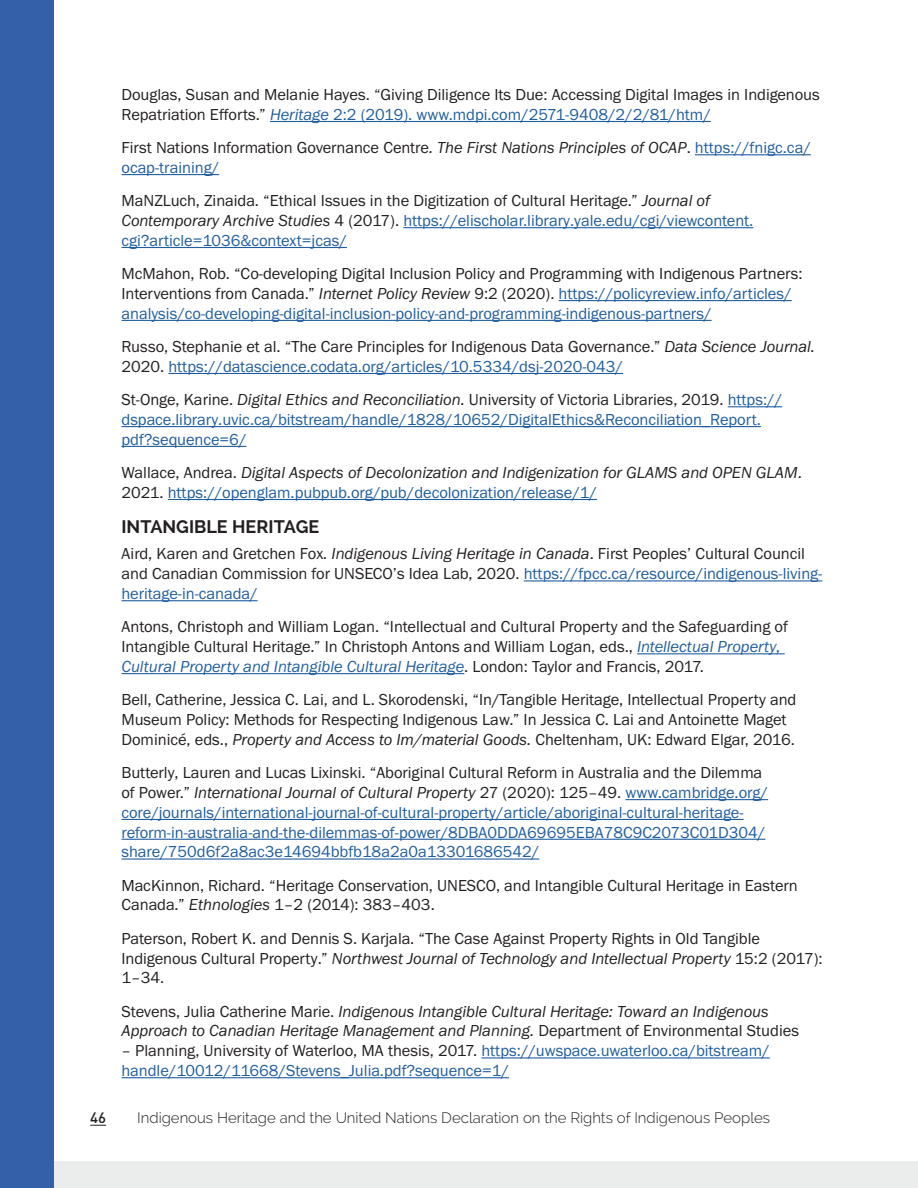
<style>
.page{position:relative;width:918px;height:1188px;background:#fff}
.page>*{position:absolute;margin:0;border:0;box-sizing:border-box;transform-origin:0 0}
.subheading{font:700 18px "Raleway";color:#231f20}
.references{font:16.5px/19.8px "Franklin Gothic FS";color:#231f20}
.references-2{font:16.5px/19.8px "Franklin Gothic FS";color:#215e9f}
.references-3{font:italic 16.5px/19.8px "Franklin Gothic FS";letter-spacing:-.005em;color:#231f20}
.t1{font:300 15px "Raleway";color:#231f20}
.t2{font:500 15px "DIN Pro";color:#231f20}
.s1{font-style:italic;color:#215e9f}
.s2{color:#215e9f}
.s3{font-style:italic}
.s4{color:#231f20}
.s5{font-style:italic;color:#231f20}
.s6{font-style:normal}
.s7{font-style:normal;color:#215e9f}
</style>
<div class="page">
<div style="left:0;top:1161px;width:917px;height:27px;background:#ebecec"></div>
<svg style="left:90px;top:1125px;width:16px;height:1px"></svg>
<div style="left:0;top:0;width:53px;height:1188px;background:#3360a8"></div>
<hr style="left:270px;top:121px;width:441px;height:1px;background:#215e9f">
<hr style="left:695px;top:154px;width:116px;height:1px;background:#215e9f">
<hr style="left:122px;top:174px;width:97px;height:1px;background:#215e9f">
<hr style="left:403px;top:227px;width:350px;height:1px;background:#215e9f">
<hr style="left:122px;top:247px;width:225px;height:1px;background:#215e9f">
<hr style="left:559px;top:300px;width:233px;height:1px;background:#215e9f">
<hr style="left:122px;top:320px;width:590px;height:1px;background:#215e9f">
<hr style="left:168px;top:373px;width:455px;height:1px;background:#215e9f">
<hr style="left:728px;top:406px;width:54px;height:1px;background:#215e9f">
<hr style="left:122px;top:426px;width:639px;height:1px;background:#215e9f">
<hr style="left:122px;top:446px;width:125px;height:1px;background:#215e9f">
<hr style="left:168px;top:499px;width:429px;height:1px;background:#215e9f">
<hr style="left:524px;top:580px;width:298px;height:1px;background:#215e9f">
<hr style="left:122px;top:600px;width:136px;height:1px;background:#215e9f">
<hr style="left:637px;top:653px;width:148px;height:1px;background:#215e9f">
<hr style="left:122px;top:673px;width:342px;height:1px;background:#215e9f">
<hr style="left:626px;top:799px;width:142px;height:1px;background:#215e9f">
<hr style="left:122px;top:819px;width:622px;height:1px;background:#215e9f">
<hr style="left:122px;top:839px;width:643px;height:1px;background:#215e9f">
<hr style="left:122px;top:858px;width:417px;height:2px;background:#215e9f">
<hr style="left:481px;top:1057px;width:289px;height:1px;background:#215e9f">
<hr style="left:122px;top:1077px;width:387px;height:1px;background:#215e9f">
<p class="references" style="left:122px;top:85px;width:700px">Douglas, Susan and Melanie Hayes. “Giving Diligence Its Due: Accessing Digital Images in Indigenous<br>Repatriation Efforts.” <span class="s1">Heritage</span> <span class="s2">2:2 (2019). www.mdpi.com/2571-9408/2/2/81/htm/</span></p>
<p class="references" style="left:122px;top:138px;width:691px">First Nations Information Governance Centre<span class="s3">. The First Nations Principles of OCAP</span>. <span class="s2">https://fnigc.ca/ ocap-training/</span></p>
<p class="references-2" style="left:122px;top:191px;width:633px"><span class="s4">MaNZLuch, Zinaida. “Ethical Issues in the Digitization of Cultural Heritage.”</span> <span class="s5">Journal of<br>Contemporary Archive Studies</span> <span class="s4">4 (2017).</span> https://elischolar.library.yale.edu/cgi/viewcontent. cgi?article=1036&amp;context=jcas/</p>
<p class="references" style="left:122px;top:264px;width:683px">McMahon, Rob. “Co-developing Digital Inclusion Policy and Programming with Indigenous Partners:<br>Interventions from Canada.” <span class="s3">Internet Policy Review</span> 9:2 (2020). <span class="s2">https://policyreview.info/articles/ analysis/co-developing-digital-inclusion-policy-and-programming-indigenous-partners/</span></p>
<p class="references" style="left:122px;top:337px;width:695px">Russo, Stephanie et al. “The Care Principles for Indigenous Data Governance.” <span class="s3">Data Science Journal.<br></span>2020. <span class="s2">https://datascience.codata.org/articles/10.5334/dsj-2020-043/</span></p>
<p class="references-2" style="left:122px;top:390px;width:662px"><span class="s4">St-Onge, Karine.</span> <span class="s5">Digital Ethics and Reconciliation.</span> <span class="s4">University of Victoria Libraries, 2019.</span> https:// dspace.library.uvic.ca/bitstream/handle/1828/10652/DigitalEthics&amp;Reconciliation_Report. pdf?sequence=6/</p>
<p class="references-3" style="left:122px;top:463px;width:682px"><span class="s6">Wallace, Andrea.</span> Digital Aspects of Decolonization and Indigenization for GLAMS and OPEN GLAM<span class="s6">.<br>2021.</span> <span class="s7">https://openglam.pubpub.org/pub/decolonization/release/1/</span></p>
<p class="subheading" style="left:122px;top:516px;width:199px">INTANGIBLE HERITAGE</p>
<p class="references" style="left:122px;top:544px;width:702px">Aird, Karen and Gretchen Fox<span class="s3">. Indigenous Living Heritage in Canada</span>. First Peoples’ Cultural Council and Canadian Commission for UNSECO’s Idea Lab, 2020. <span class="s2">https://fpcc.ca/resource/indigenous-living&shy;heritage-in-canada/</span></p>
<p class="references" style="left:122px;top:617px;width:668px">Antons, Christoph and William Logan. “Intellectual and Cultural Property and the Safeguarding of<br>Intangible Cultural Heritage.” In Christoph Antons and William Logan, eds., <span class="s1">Intellectual Property,<br>Cultural Property and Intangible Cultural Heritage</span>. London: Taylor and Francis, 2017.</p>
<p class="references" style="left:122px;top:690px;width:677px">Bell, Catherine, Jessica C. Lai, and L. Skorodenski, “In/Tangible Heritage, Intellectual Property and<br>Museum Policy: Methods for Respecting Indigenous Law.” In Jessica C. Lai and Antoinette Maget<br>Dominicé, eds., <span class="s3">Property and Access to Im/material Goods.</span> Cheltenham, UK: Edward Elgar, 2016.</p>
<p class="references-2" style="left:122px;top:763px;width:648px"><span class="s4">Butterly, Lauren and Lucas Lixinski. “Aboriginal Cultural Reform in Australia and the Dilemma of Power.”</span> <span class="s5">International Journal of Cultural Property</span> <span class="s4">27 (2020): 125</span><span class="s5">–</span><span class="s4">49.</span> www.cambridge.org/ core/journals/international-journal-of-cultural-property/article/aboriginal-cultural-heritage&shy;reform-in-australia-and-the-dilemmas-of-power/8DBA0DDA69695EBA78C9C2073C01D304/ share/750d6f2a8ac3e14694bbfb18a2a0a13301686542/</p>
<p class="references" style="left:122px;top:876px;width:678px">MacKinnon, Richard. “Heritage Conservation, UNESCO, and Intangible Cultural Heritage in Eastern<br>Canada.” <span class="s3">Ethnologies</span> 1–2 (2014): 383–403.</p>
<p class="references" style="left:122px;top:929px;width:703px">Paterson, Robert K. and Dennis S. Karjala. “The Case Against Property Rights in Old Tangible<br>Indigenous Cultural Property.” <span class="s3">Northwest Journal of Technology and Intellectual Property</span> 15:2 (2017):<br>1–34.</p>
<p class="references-3" style="left:122px;top:1002px;width:679px"><span class="s6">Stevens, Julia Catherine Marie.</span> Indigenous Intangible Cultural Heritage: Toward an Indigenous<br>Approach to Canadian Heritage Management and Planning. <span class="s6">Department of Environmental Studies</span></p>
<p class="references-2" style="left:122px;top:1041px;width:650px"><span class="s4">– Planning, University of Waterloo, MA thesis, 2017.</span> https://uwspace.uwaterloo.ca/bitstream/ handle/10012/11668/Stevens_Julia.pdf?sequence=1/</p>
<p class="t2" style="left:90px;top:1108px;width:17px">46</p>
<p class="t1" style="left:137px;top:1109px;width:634px">Indigenous Heritage and the United Nations Declaration on the Rights of Indigenous Peoples</p>
</div>
